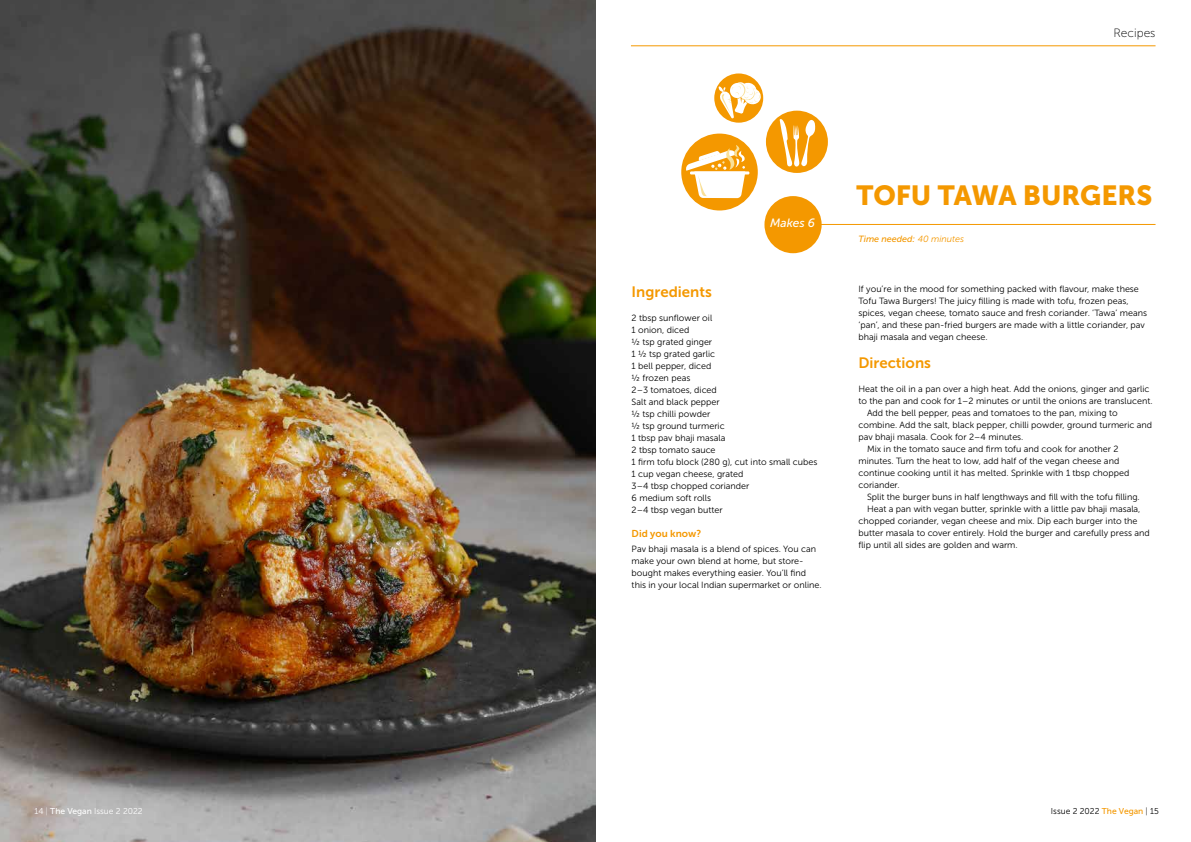
<style>
.page{position:relative;width:1191px;height:842px;background:#fff}
.page>*{position:absolute;margin:0;border:0;box-sizing:border-box;transform-origin:0 0}
.t1{font:27.5px "Museo Sans 900";color:#f49800}
.t2{font:15px "Museo Sans 700";color:#f49800}
.t3{font:12px "Museo Sans 100";color:#000}
.t4{font:italic 12px "Museo Sans 500";color:#fff}
.t5{font:10px "Museo Sans 700";color:#f49800}
.t6{font:9px/12px "Museo Sans 300";color:#000}
.t7{font:italic 9px "Museo Sans 500";color:#f49800}
.t8{font:8.5px "Museo Sans 300";color:#000}
.t9{font:8.5px "Museo Sans 300";color:#fff}
.s1{font-family:"Museo Sans 100"}
.s2{font-family:"Museo Sans 500"}
.s3{font-family:"Museo Sans 300"}
.s4{font-family:"Museo Sans 500";color:#f49800}
</style>
<div class="page">
<hr style="left:631px;top:45px;width:524px;height:1px;background:#f49800">
<hr style="left:818px;top:224px;width:337px;height:1px;background:#f49800">
<div style="left:681px;top:134px;width:76px;height:76px;background:#f49800;border-radius:50%"></div>
<div style="left:766px;top:111px;width:62px;height:62px;background:#f49800;border-radius:50%"></div>
<svg style="left:714px;top:73px;width:49px;height:50px"></svg>
<hr style="left:690px;top:171px;width:59px;height:3px;background:#fff">
<svg style="left:685px;top:145px;width:60px;height:53px"></svg>
<svg style="left:779px;top:119px;width:36px;height:48px"></svg>
<svg style="left:718px;top:82px;width:43px;height:37px"></svg>
<div style="left:764px;top:196px;width:57px;height:57px;background:#f49800;border-radius:50%"></div>
<img style="left:0;top:0;width:595px;height:842px">
<p class="t9" style="left:35px;top:806px;width:110px">14 <span class="s1">|</span> <span class="s2">The Vegan</span> Issue 2 2022</p>
<h3 class="t3" style="left:1113px;top:26px;width:44px">Recipes</h3>
<h3 class="t4" style="left:770px;top:217px;width:47px">Makes 6</h3>
<h2 class="t2" style="left:631px;top:283px;width:82px">Ingredients</h2>
<p class="t6" style="left:631px;top:312px;width:187px">2 tbsp sunflower oil<br>1 onion, diced<br>½ tsp grated ginger<br>1 ½ tsp grated garlic<br>1 bell pepper, diced<br>½ frozen peas<br>2–3 tomatoes, diced<br>Salt and black pepper<br>½ tsp chilli powder<br>½ tsp ground turmeric<br>1 tbsp pav bhaji masala<br>2 tbsp tomato sauce<br>1 firm tofu block (280 g), cut into small cubes<br>1 cup vegan cheese, grated<br>3–4 tbsp chopped coriander<br>6 medium soft rolls<br>2–4 tbsp vegan butter</p>
<p class="t5" style="left:631px;top:528px;width:71px">Did you know?</p>
<p class="t6" style="left:631px;top:543px;width:191px">Pav bhaji masala is a blend of spices. You can make your own blend at home, but store&shy;bought makes everything easier. You’ll find this in your local Indian supermarket or online.</p>
<h1 class="t1" style="left:856px;top:180px;width:297px">TOFU TAWA BURGERS</h1>
<p class="t7" style="left:858px;top:234px;width:107px">Time needed: <span class="s3">40 minutes</span></p>
<p class="t6" style="left:858px;top:283px;width:290px">If you’re in the mood for something packed with flavour, make these Tofu Tawa Burgers! The juicy filling is made with tofu, frozen peas, spices, vegan cheese, tomato sauce and fresh coriander. ‘Tawa’ means ‘pan’, and these pan-fried burgers are made with a little coriander, pav bhaji masala and vegan cheese.</p>
<h2 class="t2" style="left:858px;top:355px;width:74px">Directions</h2>
<p class="t6" style="left:858px;top:383px;width:292px">Heat the oil in a pan over a high heat. Add the onions, ginger and garlic</p>
<p class="t6" style="left:858px;top:395px;width:296px">to the pan and cook for 1–2 minutes or until the onions are translucent.</p>
<p class="t6" style="left:867px;top:407px;width:252px">Add the bell pepper, peas and tomatoes to the pan, mixing to</p>
<p class="t6" style="left:858px;top:419px;width:295px">combine. Add the salt, black pepper, chilli powder, ground turmeric and</p>
<p class="t6" style="left:858px;top:431px;width:166px">pav bhaji masala. Cook for 2–4 minutes.</p>
<p class="t6" style="left:867px;top:443px;width:253px">Mix in the tomato sauce and firm tofu and cook for another 2</p>
<p class="t6" style="left:858px;top:455px;width:262px">minutes. Turn the heat to low, add half of the vegan cheese and</p>
<p class="t6" style="left:858px;top:467px;width:272px">continue cooking until it has melted. Sprinkle with 1 tbsp chopped</p>
<p class="t6" style="left:858px;top:479px;width:43px">coriander.</p>
<p class="t6" style="left:867px;top:491px;width:274px">Split the burger buns in half lengthways and fill with the tofu filling.</p>
<p class="t6" style="left:867px;top:503px;width:275px">Heat a pan with vegan butter, sprinkle with a little pav bhaji masala,</p>
<p class="t6" style="left:858px;top:515px;width:280px">chopped coriander, vegan cheese and mix. Dip each burger into the</p>
<p class="t6" style="left:858px;top:527px;width:293px">butter masala to cover entirely. Hold the burger and carefully press and</p>
<p class="t6" style="left:858px;top:539px;width:161px">flip until all sides are golden and warm.</p>
<p class="t8" style="left:1051px;top:806px;width:110px">Issue 2 2022 <span class="s4">The Vegan</span> <span class="s1">|</span> 15</p>
</div>
